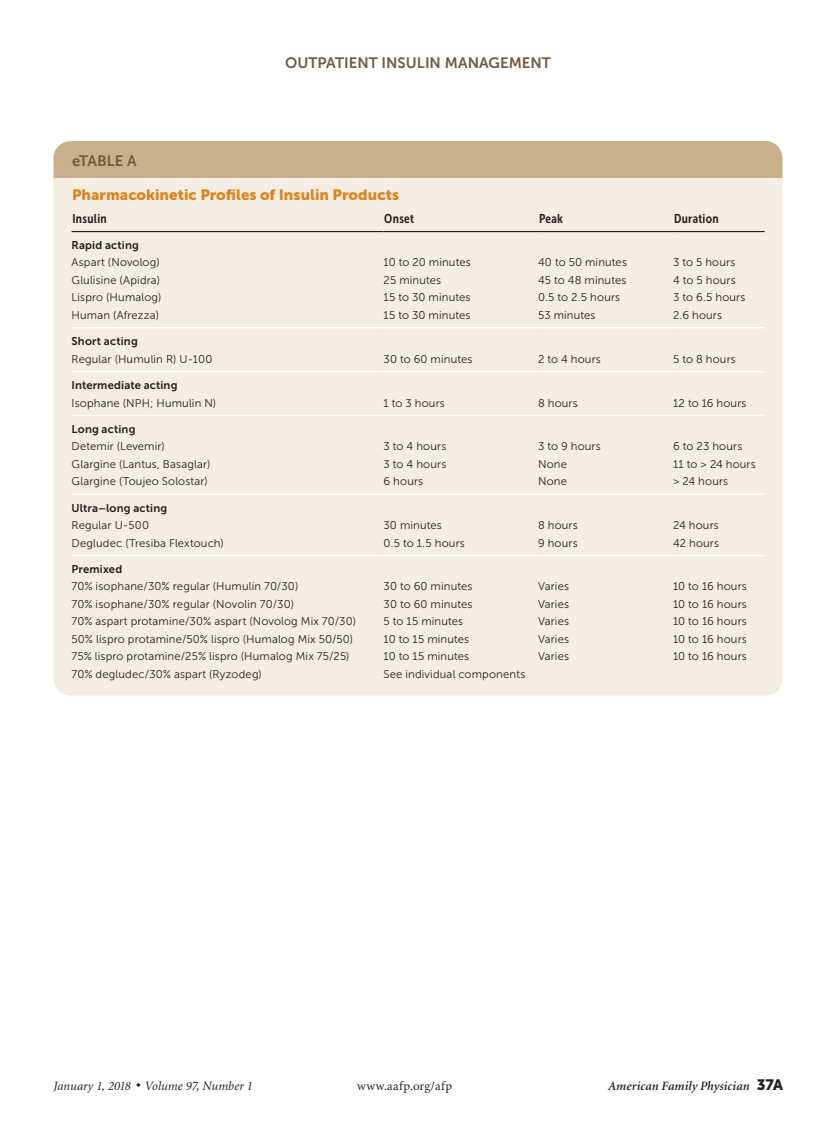
<style>
.page{position:relative;width:837px;height:1134px;background:#fff}
.page>*{position:absolute;margin:0;border:0;box-sizing:border-box;transform-origin:0 0}
.table_title{font:15px "Museo Sans 900";letter-spacing:.005em;color:#dd831e}
.table{font:15px "Museo Sans 700";color:#745844}
.t1{font:italic 12.75px "Minion";color:#231f20}
.t2{font:italic 600 12.75px "Minion";letter-spacing:.005em;color:#231f20}
.table_head1{font:12.75px "Museo Sans Cond 700";letter-spacing:.025em;color:#231f20}
.t3{font:12.75px "Minion";letter-spacing:.03em;color:#231f20}
.table_data{font:11.25px "Museo Sans 300";letter-spacing:.015em;color:#231f20}
.table_data_last_colu{font:11.25px "Museo Sans 300";letter-spacing:.015em;color:#231f20}
.table_data-2{font:11.25px "Museo Sans 700";letter-spacing:.015em;color:#231f20}
.s1{font-family:"Museo Sans 900";font-weight:400;font-style:normal;font-size:15px}
</style>
<div class="page">
<div style="left:54px;top:141px;width:729px;height:555px;background:#f3ede3;border-radius:18px"></div>
<hr style="left:72px;top:371px;width:312px;height:1px;background:#fff">
<hr style="left:384px;top:371px;width:154px;height:1px;background:#fff">
<hr style="left:538px;top:371px;width:135px;height:1px;background:#fff">
<hr style="left:673px;top:371px;width:92px;height:1px;background:#fff">
<hr style="left:673px;top:327px;width:92px;height:1px;background:#fff">
<hr style="left:72px;top:327px;width:312px;height:1px;background:#fff">
<hr style="left:384px;top:327px;width:154px;height:1px;background:#fff">
<hr style="left:538px;top:327px;width:135px;height:1px;background:#fff">
<hr style="left:72px;top:415px;width:312px;height:1px;background:#fff">
<hr style="left:384px;top:415px;width:154px;height:1px;background:#fff">
<hr style="left:538px;top:415px;width:135px;height:1px;background:#fff">
<hr style="left:673px;top:415px;width:92px;height:1px;background:#fff">
<hr style="left:72px;top:494px;width:312px;height:1px;background:#fff">
<hr style="left:384px;top:494px;width:154px;height:1px;background:#fff">
<hr style="left:538px;top:494px;width:135px;height:1px;background:#fff">
<hr style="left:673px;top:494px;width:92px;height:1px;background:#fff">
<hr style="left:72px;top:555px;width:312px;height:1px;background:#fff">
<hr style="left:384px;top:555px;width:154px;height:1px;background:#fff">
<hr style="left:538px;top:555px;width:135px;height:1px;background:#fff">
<hr style="left:673px;top:555px;width:92px;height:1px;background:#fff">
<hr style="left:72px;top:231px;width:312px;height:1px;background:#231f20">
<hr style="left:384px;top:231px;width:154px;height:1px;background:#231f20">
<hr style="left:538px;top:231px;width:135px;height:1px;background:#231f20">
<hr style="left:673px;top:231px;width:92px;height:1px;background:#231f20">
<div style="left:54px;top:141px;width:729px;height:37px;background:#c8b08b"></div>
<h1 class="table" style="left:285px;top:55px;width:267px">OUTPATIENT INSULIN MANAGEMENT</h1>
<p class="table" style="left:72px;top:152px;width:66px">eTABLE A</p>
<p class="table_title" style="left:72px;top:186px;width:329px">Pharmacokinetic Profiles of Insulin Products</p>
<p class="table_head1" style="left:73px;top:211px;width:36px">Insulin</p>
<p class="table_head1" style="left:384px;top:211px;width:31px">Onset</p>
<p class="table_head1" style="left:539px;top:211px;width:26px">Peak</p>
<p class="table_head1" style="left:674px;top:211px;width:46px">Duration</p>
<p class="table_data-2" style="left:72px;top:239px;width:69px">Rapid acting</p>
<p class="table_data" style="left:72px;top:257px;width:90px">Aspart (Novolog)</p>
<p class="table_data" style="left:384px;top:257px;width:89px">10 to 20 minutes</p>
<p class="table_data" style="left:538px;top:257px;width:90px">40 to 50 minutes</p>
<p class="table_data_last_colu" style="left:673px;top:257px;width:64px">3 to 5 hours</p>
<p class="table_data" style="left:72px;top:274px;width:90px">Glulisine (Apidra)</p>
<p class="table_data" style="left:384px;top:274px;width:59px">25 minutes</p>
<p class="table_data" style="left:538px;top:274px;width:90px">45 to 48 minutes</p>
<p class="table_data_last_colu" style="left:673px;top:274px;width:64px">4 to 5 hours</p>
<p class="table_data" style="left:72px;top:291px;width:91px">Lispro (Humalog)</p>
<p class="table_data" style="left:384px;top:291px;width:88px">15 to 30 minutes</p>
<p class="table_data" style="left:538px;top:291px;width:84px">0.5 to 2.5 hours</p>
<p class="table_data_last_colu" style="left:673px;top:291px;width:74px">3 to 6.5 hours</p>
<p class="table_data" style="left:72px;top:309px;width:89px">Human (Afrezza)</p>
<p class="table_data" style="left:384px;top:309px;width:88px">15 to 30 minutes</p>
<p class="table_data" style="left:538px;top:309px;width:59px">53 minutes</p>
<p class="table_data_last_colu" style="left:673px;top:309px;width:51px">2.6 hours</p>
<p class="table_data-2" style="left:72px;top:335px;width:68px">Short acting</p>
<p class="table_data" style="left:72px;top:353px;width:142px">Regular (Humulin R) U-100</p>
<p class="table_data" style="left:384px;top:353px;width:90px">30 to 60 minutes</p>
<p class="table_data" style="left:538px;top:353px;width:64px">2 to 4 hours</p>
<p class="table_data_last_colu" style="left:673px;top:353px;width:64px">5 to 8 hours</p>
<p class="table_data-2" style="left:72px;top:379px;width:107px">Intermediate acting</p>
<p class="table_data" style="left:72px;top:397px;width:146px">Isophane (NPH; Humulin N)</p>
<p class="table_data" style="left:384px;top:397px;width:63px">1 to 3 hours</p>
<p class="table_data" style="left:538px;top:397px;width:41px">8 hours</p>
<p class="table_data_last_colu" style="left:673px;top:397px;width:75px">12 to 16 hours</p>
<p class="table_data-2" style="left:72px;top:423px;width:65px">Long acting</p>
<p class="table_data" style="left:72px;top:440px;width:95px">Detemir (Levemir)</p>
<p class="table_data" style="left:384px;top:440px;width:64px">3 to 4 hours</p>
<p class="table_data" style="left:538px;top:440px;width:64px">3 to 9 hours</p>
<p class="table_data_last_colu" style="left:673px;top:440px;width:71px">6 to 23 hours</p>
<p class="table_data" style="left:72px;top:458px;width:140px">Glargine (Lantus, Basaglar)</p>
<p class="table_data" style="left:384px;top:458px;width:64px">3 to 4 hours</p>
<p class="table_data" style="left:538px;top:458px;width:30px">None</p>
<p class="table_data_last_colu" style="left:673px;top:458px;width:84px">11 to &gt; 24 hours</p>
<p class="table_data" style="left:72px;top:475px;width:138px">Glargine (Toujeo Solostar)</p>
<p class="table_data" style="left:384px;top:475px;width:41px">6 hours</p>
<p class="table_data" style="left:538px;top:475px;width:30px">None</p>
<p class="table_data_last_colu" style="left:673px;top:475px;width:57px">&gt; 24 hours</p>
<p class="table_data-2" style="left:72px;top:502px;width:97px">Ultra–long acting</p>
<p class="table_data" style="left:72px;top:519px;width:79px">Regular U-500</p>
<p class="table_data" style="left:384px;top:519px;width:60px">30 minutes</p>
<p class="table_data" style="left:538px;top:519px;width:41px">8 hours</p>
<p class="table_data_last_colu" style="left:673px;top:519px;width:47px">24 hours</p>
<p class="table_data" style="left:72px;top:537px;width:154px">Degludec (Tresiba Flextouch)</p>
<p class="table_data" style="left:384px;top:537px;width:83px">0.5 to 1.5 hours</p>
<p class="table_data" style="left:538px;top:537px;width:41px">9 hours</p>
<p class="table_data_last_colu" style="left:673px;top:537px;width:48px">42 hours</p>
<p class="table_data-2" style="left:72px;top:563px;width:52px">Premixed</p>
<p class="table_data" style="left:72px;top:581px;width:228px">70% isophane/30% regular (Humulin 70/30)</p>
<p class="table_data" style="left:384px;top:581px;width:90px">30 to 60 minutes</p>
<p class="table_data" style="left:538px;top:581px;width:33px">Varies</p>
<p class="table_data_last_colu" style="left:673px;top:581px;width:75px">10 to 16 hours</p>
<p class="table_data" style="left:72px;top:598px;width:224px">70% isophane/30% regular (Novolin 70/30)</p>
<p class="table_data" style="left:384px;top:598px;width:90px">30 to 60 minutes</p>
<p class="table_data" style="left:538px;top:598px;width:33px">Varies</p>
<p class="table_data_last_colu" style="left:673px;top:598px;width:75px">10 to 16 hours</p>
<p class="table_data" style="left:72px;top:615px;width:286px">70% aspart protamine/30% aspart (Novolog Mix 70/30)</p>
<p class="table_data" style="left:384px;top:615px;width:81px">5 to 15 minutes</p>
<p class="table_data" style="left:538px;top:615px;width:33px">Varies</p>
<p class="table_data_last_colu" style="left:673px;top:615px;width:75px">10 to 16 hours</p>
<p class="table_data" style="left:72px;top:633px;width:283px">50% lispro protamine/50% lispro (Humalog Mix 50/50)</p>
<p class="table_data" style="left:384px;top:633px;width:87px">10 to 15 minutes</p>
<p class="table_data" style="left:538px;top:633px;width:33px">Varies</p>
<p class="table_data_last_colu" style="left:673px;top:633px;width:75px">10 to 16 hours</p>
<p class="table_data" style="left:72px;top:650px;width:280px">75% lispro protamine/25% lispro (Humalog Mix 75/25)</p>
<p class="table_data" style="left:384px;top:650px;width:87px">10 to 15 minutes</p>
<p class="table_data" style="left:538px;top:650px;width:33px">Varies</p>
<p class="table_data_last_colu" style="left:673px;top:650px;width:75px">10 to 16 hours</p>
<p class="table_data" style="left:72px;top:668px;width:192px">70% degludec/30% aspart (Ryzodeg)</p>
<p class="table_data" style="left:384px;top:668px;width:143px">See individual components</p>
<p class="t1" style="left:54px;top:1080px;width:201px">January 1, 2018 ◆ Volume 97, Number 1</p>
<p class="t3" style="left:357px;top:1080px;width:97px">www.aafp.org/afp</p>
<p class="t2" style="left:608px;top:1080px;width:176px">American Family Physician <span class="s1">37A</span></p>
</div>
